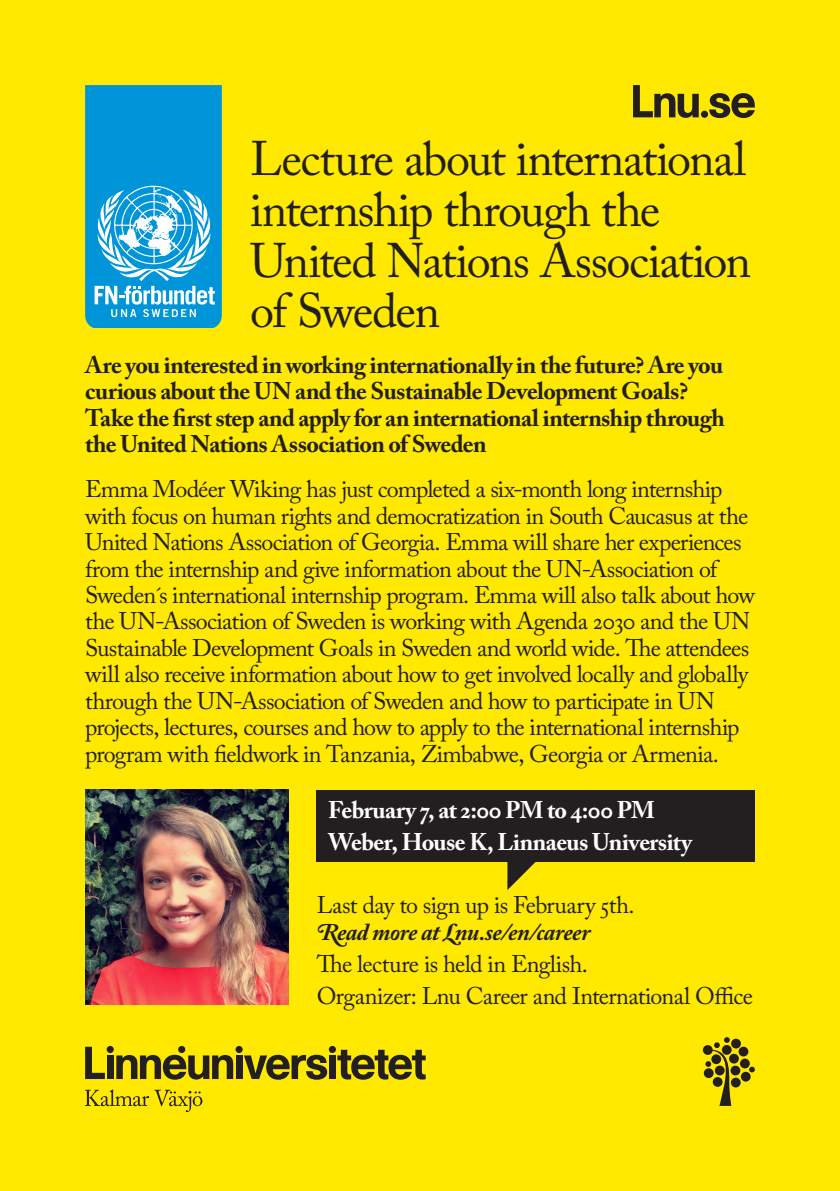
<style>
.page{position:relative;width:840px;height:1191px;background:#fff}
.page>*{position:absolute;margin:0;border:0;box-sizing:border-box;transform-origin:0 0}
.t1{font:48.2px/50.6px "Adobe Caslon Pro";letter-spacing:-.03em;color:#231f20}
.t2{font:24px/26.4px "Adobe Caslon Pro";letter-spacing:-.03em;color:#231f20}
.t3{font:700 24px/26.4px "Adobe Caslon Pro";letter-spacing:-.025em;color:#231f20}
.t4{font:700 24px/32px "Adobe Caslon Pro";letter-spacing:-.025em;color:#fff}
.t5{font:italic 700 24px "Adobe Caslon Pro";letter-spacing:-.025em;color:#231f20}
</style>
<div class="page">
<div style="left:0;top:0;width:839px;height:1191px;background:#ffe901"></div>
<svg style="left:85px;top:1046px;width:20px;height:33px"></svg>
<div style="left:107px;top:1055px;width:6px;height:24px;background:#231f20"></div>
<div style="left:236px;top:1055px;width:6px;height:24px;background:#231f20"></div>
<svg style="left:244px;top:1054px;width:83px;height:25px"></svg>
<svg style="left:337px;top:1049px;width:88px;height:30px"></svg>
<div style="left:329px;top:1055px;width:6px;height:24px;background:#231f20"></div>
<svg style="left:116px;top:1054px;width:117px;height:25px"></svg>
<div style="left:107px;top:1046px;width:7px;height:7px;background:#231f20;border-radius:50%"></div>
<div style="left:235px;top:1046px;width:7px;height:7px;background:#231f20;border-radius:50%"></div>
<div style="left:328px;top:1046px;width:8px;height:7px;background:#231f20;border-radius:50%"></div>
<div style="left:178px;top:1046px;width:7px;height:7px;background:#231f20;border-radius:50%"></div>
<svg style="left:85px;top:1089px;width:117px;height:23px"></svg>
<svg style="left:708px;top:93px;width:46px;height:25px"></svg>
<svg style="left:633px;top:85px;width:65px;height:33px"></svg>
<svg style="left:700px;top:111px;width:7px;height:7px"></svg>
<img style="left:85px;top:790px;width:203px;height:214px">
<svg style="left:85px;top:85px;width:137px;height:242px"></svg>
<svg style="left:507px;top:861px;width:34px;height:29px"></svg>
<div style="left:316px;top:790px;width:438px;height:71px;background:#231f20"></div>
<svg style="left:702px;top:1037px;width:52px;height:69px"></svg>
<h1 class="t1" style="left:250px;top:133px;width:502px">Lecture about international internship through the<br>United Nations Association of Sweden</h1>
<p class="t3" style="left:85px;top:351px;width:641px">Are you interested in working internationally in the future? Are you curious about the UN and the Sustainable Development Goals?<br>Take the first step and apply for an international internship through the United Nations Association of Sweden</p>
<p class="t2" style="left:85px;top:476px;width:670px">Emma Modéer Wiking has just completed a six-month long internship with focus on human rights and democratization in South Caucasus at the United Nations Association of Georgia. Emma will share her experiences from the internship and give information about the UN-Association of Sweden´s international internship program. Emma will also talk about how the UN-Association of Sweden is working with Agenda 2030 and the UN Sustainable Development Goals in Sweden and world wide. The attendees will also receive information about how to get involved locally and globally through the UN-Association of Sweden and how to participate in UN projects, lectures, courses and how to apply to the international internship program with fieldwork in Tanzania, Zimbabwe, Georgia or Armenia.</p>
<p class="t4" style="left:328px;top:794px;width:365px">February 7, at 2:00 PM to 4:00 PM<br>Weber, House K, Linnaeus University</p>
<p class="t2" style="left:316px;top:891px;width:319px">Last day to sign up is February 5th.</p>
<p class="t5" style="left:316px;top:917px;width:275px">Read more at Lnu.se/en/career</p>
<p class="t2" style="left:316px;top:947px;width:437px;line-height:32.4px">The lecture is held in English.<br>Organizer: Lnu Career and International Office</p>
</div>
